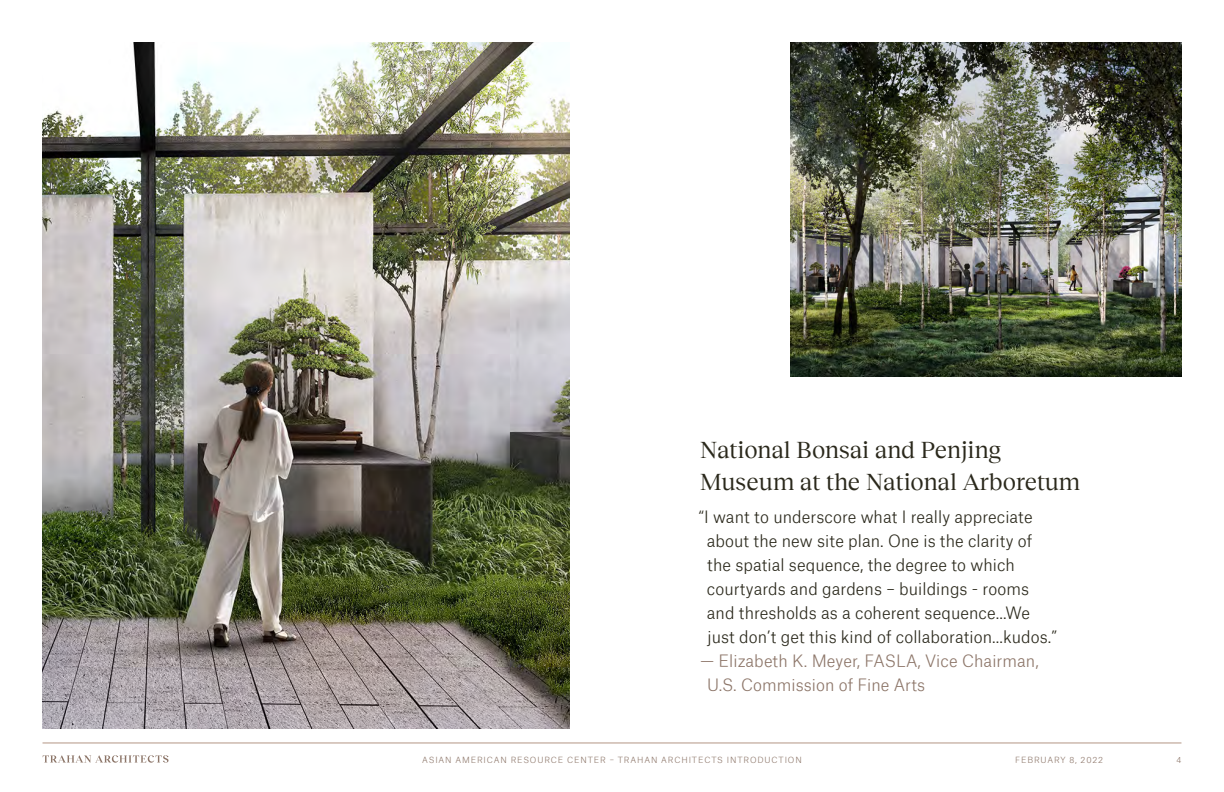
<style>
.page{position:relative;width:1224px;height:792px;background:#fff}
.page>*{position:absolute;margin:0;border:0;box-sizing:border-box;transform-origin:0 0}
.Heading{font:24px/32px "Reckless Neue";color:#2a281b}
.Body-L{font:300 16px/24px "Atlas Grotesk TT";letter-spacing:.005em;color:#2a281b}
.Body-L-2{font:300 16px/24px "Atlas Grotesk TT";letter-spacing:.005em;color:#8c7568}
.t1{font:300 8px "Atlas Grotesk TT";letter-spacing:.11em;color:#8c7568}
</style>
<div class="page">
<hr style="left:43px;top:743px;width:1138px;height:1px;background:#b39585">
<svg style="left:43px;top:755px;width:126px;height:8px"></svg>
<img style="left:791px;top:43px;width:390px;height:333px">
<img style="left:43px;top:43px;width:526px;height:685px">
<p class="Heading" style="left:700px;top:432px;width:382px">National Bonsai and Penjing<br>Museum at the National Arboretum</p>
<p class="Body-L" style="left:707px;top:503px;width:352px;text-indent:-8px">“I want to underscore what I really appreciate about the new site plan. One is the clarity of the spatial sequence, the degree to which courtyards and gardens – buildings - rooms and thresholds as a coherent sequence...We just don’t get this kind of collaboration...kudos.”</p>
<p class="Body-L-2" style="left:707px;top:647px;width:333px;text-indent:-7px">— Elizabeth K. Meyer, FASLA, Vice Chairman,<br>U.S. Commission of Fine Arts</p>
<p class="t1" style="left:422px;top:753px;width:200px">Asian American Resource Center – TR</p>
<p class="t1" style="left:630px;top:753px;width:65px">AHAN ARC HITECTS</p>
<p class="t1" style="left:727px;top:753px;width:4px">INTRO</p>
<p class="t1" style="left:757px;top:753px;width:15px">DUCTION</p>
<p class="t1" style="left:1015px;top:753px;width:89px">FEBRUARY 8, 2022</p>
<p class="t1" style="left:1177px;top:753px;width:6px">4</p>
</div>
